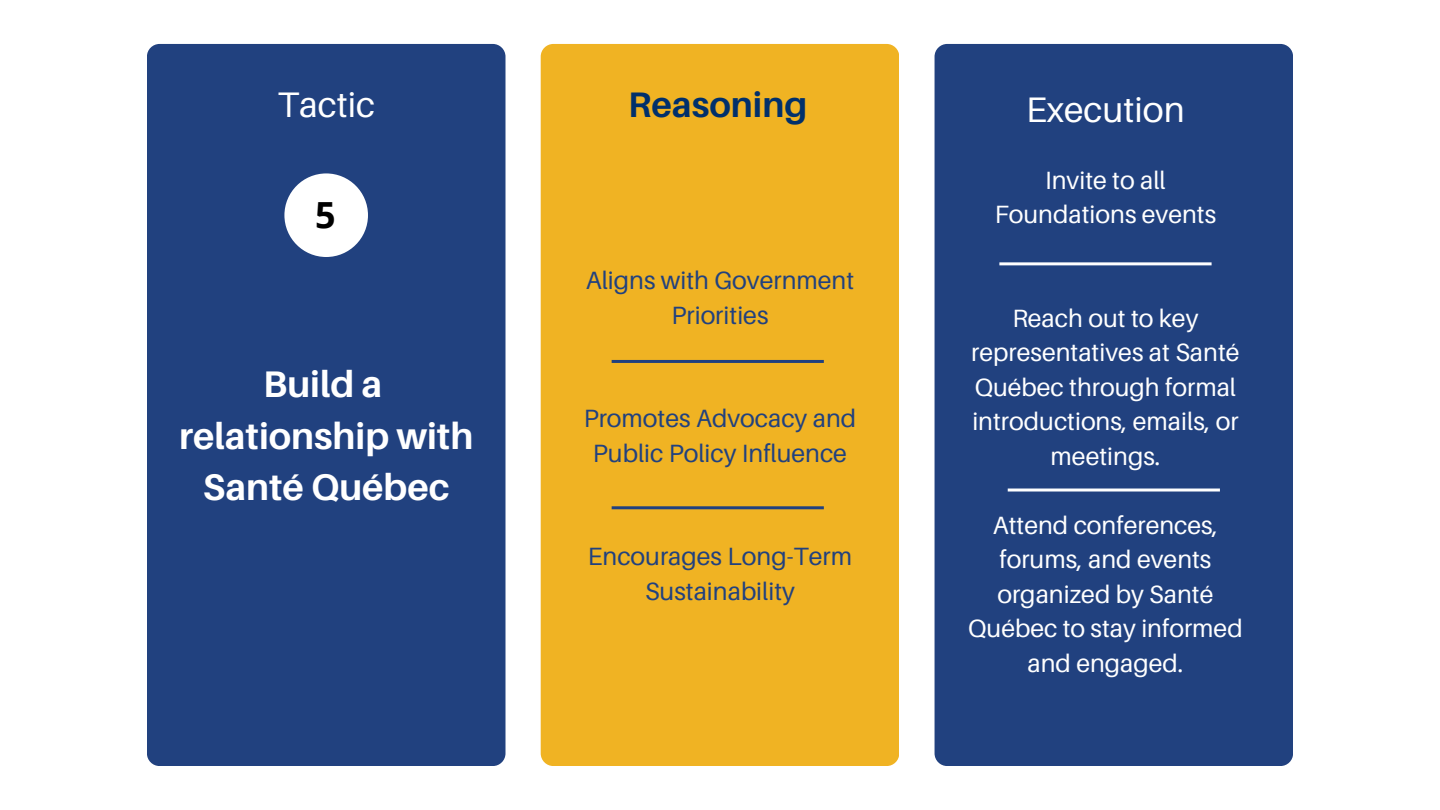
<style>
.page{position:relative;width:1440px;height:810px;background:#fff}
.page>*{position:absolute;margin:0;border:0;box-sizing:border-box;transform-origin:0 0}
.t1{font:700 37px/51.8px "Aileron";color:#fff;text-align:center}
.t2{font:700 36px "Open Sans";color:#000}
.t3{font:35.5px "Aileron";color:#fff}
.t4{font:700 35.5px "Aileron";color:#01306b}
.t5{font:25px/34.5px "Aileron";color:#fff;text-align:center}
.t6{font:25px/34.5px "Aileron";color:#21417f;text-align:center}
</style>
<div class="page">
<div style="left:147px;top:44px;width:358px;height:722px;background:#21417f;border-radius:13px"></div>
<div style="left:284px;top:173px;width:84px;height:84px;background:#fff;border-radius:50%"></div>
<div style="left:541px;top:44px;width:358px;height:722px;background:#f0b323;border-radius:13px"></div>
<div style="left:935px;top:44px;width:358px;height:722px;background:#21417f;border-radius:13px"></div>
<hr style="left:612px;top:360px;width:212px;height:3px;background:#21417f">
<hr style="left:999px;top:262px;width:213px;height:3px;background:#fff">
<hr style="left:612px;top:506px;width:212px;height:3px;background:#21417f">
<hr style="left:1008px;top:489px;width:212px;height:3px;background:#fff">
<p class="t3" style="left:277px;top:83px;width:99px">Tactic</p>
<h1 class="t4" style="left:628px;top:83px;width:181px">Reasoning</h1>
<h1 class="t3" style="left:1026px;top:87px;width:160px">Execution</h1>
<h2 class="t2" style="left:315px;top:190px;width:22px">5</h2>
<p class="t1" style="left:179px;top:357px;width:296px">Build a relationship with<br>Santé Québec</p>
<p class="t6" style="left:586px;top:263px;width:270px">Aligns with Government<br>Priorities</p>
<p class="t6" style="left:584px;top:401px;width:274px">Promotes Advocacy and<br>Public Policy Influence</p>
<p class="t6" style="left:588px;top:539px;width:266px">Encourages Long-Term<br>Sustainability</p>
<p class="t5" style="left:1045px;top:162px;width:122px">Invite to all</p>
<h2 class="t5" style="left:995px;top:197px;width:223px">Foundations events</h2>
<p class="t5" style="left:971px;top:300px;width:270px">Reach out to key representatives at Santé<br>Québec through formal introductions, emails, or meetings.</p>
<p class="t5" style="left:968px;top:507px;width:276px">Attend conferences, forums, and events organized by Santé<br>Québec to stay informed and engaged.</p>
</div>
